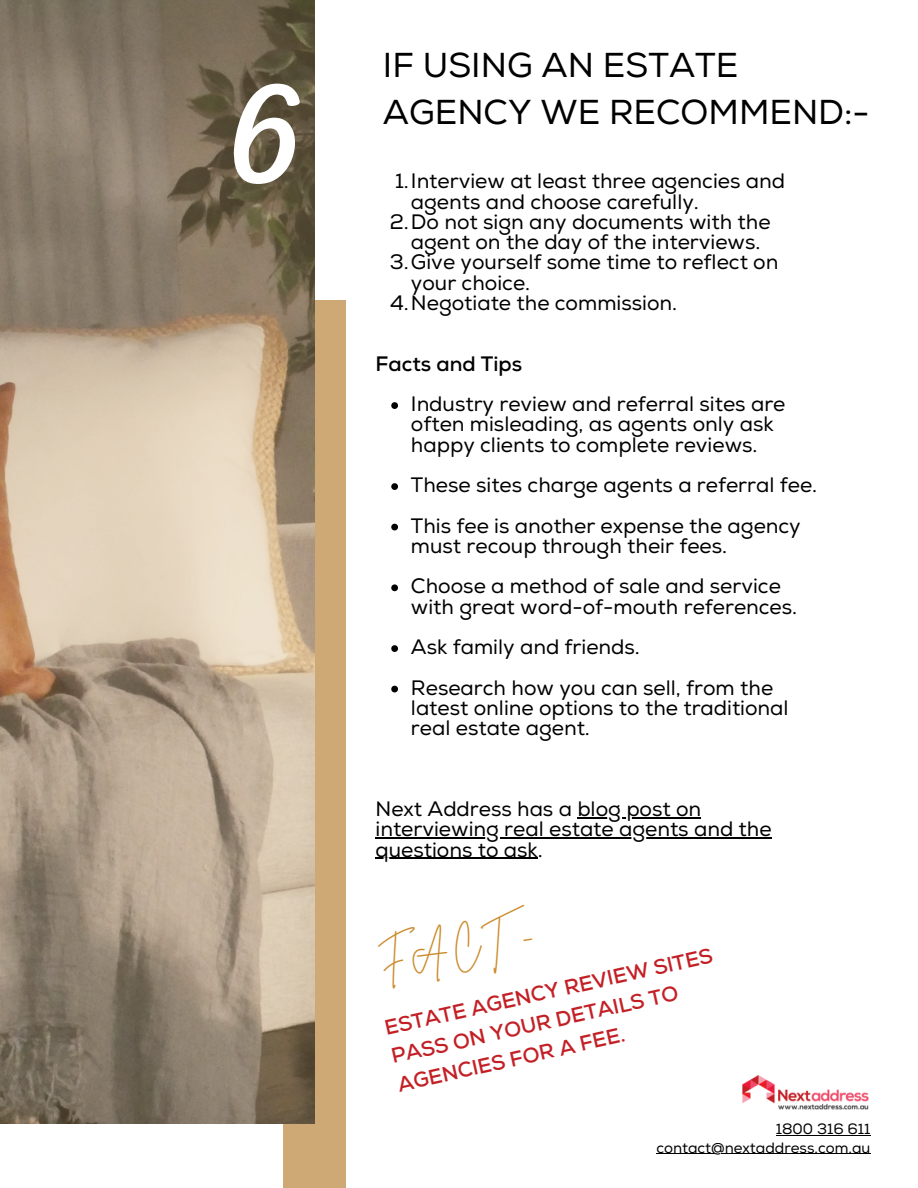
<style>
.page{position:relative;width:918px;height:1188px;background:#fff}
.page>*{position:absolute;margin:0;border:0;box-sizing:border-box;transform-origin:0 0}
.t1{font:150px "Nexa Script";color:#fff}
.t2{font:35.55px "Brittany Signature";color:#cb8b2c}
.t3{font:34.5px/47.2px "Nexa";color:#000}
.t4{font:20.85px/20.2px "Nexa";color:#000}
.t5{font:700 20.85px/29px "Nexa";color:#c32026}
.t6{font:700 20.85px "Nexa";color:#000}
.t7{font:15px/18.6px "Nexa";color:#000;text-align:right}
</style>
<div class="page">
<div style="left:283px;top:300px;width:63px;height:888px;background:#cfa975"></div>
<svg style="left:391px;top:402px;width:7px;height:7px"></svg>
<svg style="left:391px;top:483px;width:7px;height:7px"></svg>
<svg style="left:391px;top:524px;width:7px;height:6px"></svg>
<svg style="left:391px;top:584px;width:7px;height:7px"></svg>
<svg style="left:391px;top:645px;width:7px;height:7px"></svg>
<svg style="left:391px;top:686px;width:7px;height:6px"></svg>
<hr style="left:577px;top:817px;width:124px;height:1px;background:#000">
<hr style="left:376px;top:838px;width:396px;height:1px;background:#000">
<hr style="left:376px;top:858px;width:162px;height:1px;background:#000">
<svg style="left:0;top:0;width:315px;height:1124px;background:#a79782"></svg>
<hr style="left:776px;top:1135px;width:95px;height:1px;background:#000">
<hr style="left:656px;top:1154px;width:215px;height:1px;background:#000">
<img style="left:742px;top:1075px;width:127px;height:35px">
<h1 class="t1" style="left:227px;top:47px;width:80px">6</h1>
<h3 class="t3" style="left:383px;top:42px;width:488px">IF USING AN ESTATE<br>AGENCY WE RECOMMEND:-</h3>
<p class="t4" style="left:395px;top:172px;width:391px">1.Interview at least three agencies and</p>
<p class="t4" style="left:411px;top:192px;width:289px">agents and choose carefully.</p>
<p class="t4" style="left:390px;top:212px;width:382px">2.Do not sign any documents with the</p>
<p class="t4" style="left:411px;top:233px;width:351px">agent on the day of the interviews.</p>
<p class="t4" style="left:390px;top:253px;width:390px">3.Give yourself some time to reflect on</p>
<p class="t4" style="left:411px;top:273px;width:121px">your choice.</p>
<p class="t4" style="left:390px;top:293px;width:288px">4.Negotiate the commission.</p>
<p class="t6" style="left:376px;top:351px;width:148px">Facts and Tips</p>
<p class="t4" style="left:411px;top:395px;width:376px">Industry review and referral sites are often misleading, as agents only ask happy clients to complete reviews.</p>
<p class="t4" style="left:411px;top:465px;width:408px;line-height:40.5px">These sites charge agents a referral fee.<br>This fee is another expense the agency</p>
<p class="t4" style="left:411px;top:526px;width:372px;line-height:40.5px">must recoup through their fees.<br>Choose a method of sale and service</p>
<p class="t4" style="left:411px;top:587px;width:388px;line-height:40.5px">with great word-of-mouth references.<br>Ask family and friends.<br>Research how you can sell, from the</p>
<p class="t4" style="left:411px;top:698px;width:379px">latest online options to the traditional real estate agent.</p>
<p class="t4" style="left:376px;top:800px;width:398px">Next Address has a blog post on interviewing real estate agents and the questions to ask.</p>
<h2 class="t2" style="left:375px;top:936px;width:158px;rotate:-9deg">FACT -</h2>
<p class="t5" style="left:382px;top:1016px;width:337px;rotate:-13deg">ESTATE AGENCY REVIEW SITES<br>PASS ON YOUR DETAILS TO<br>AGENCIES FOR A FEE.</p>
<p class="t7" style="left:656px;top:1120px;width:216px">1800 316 611 contact@nextaddress.com.au</p>
</div>
